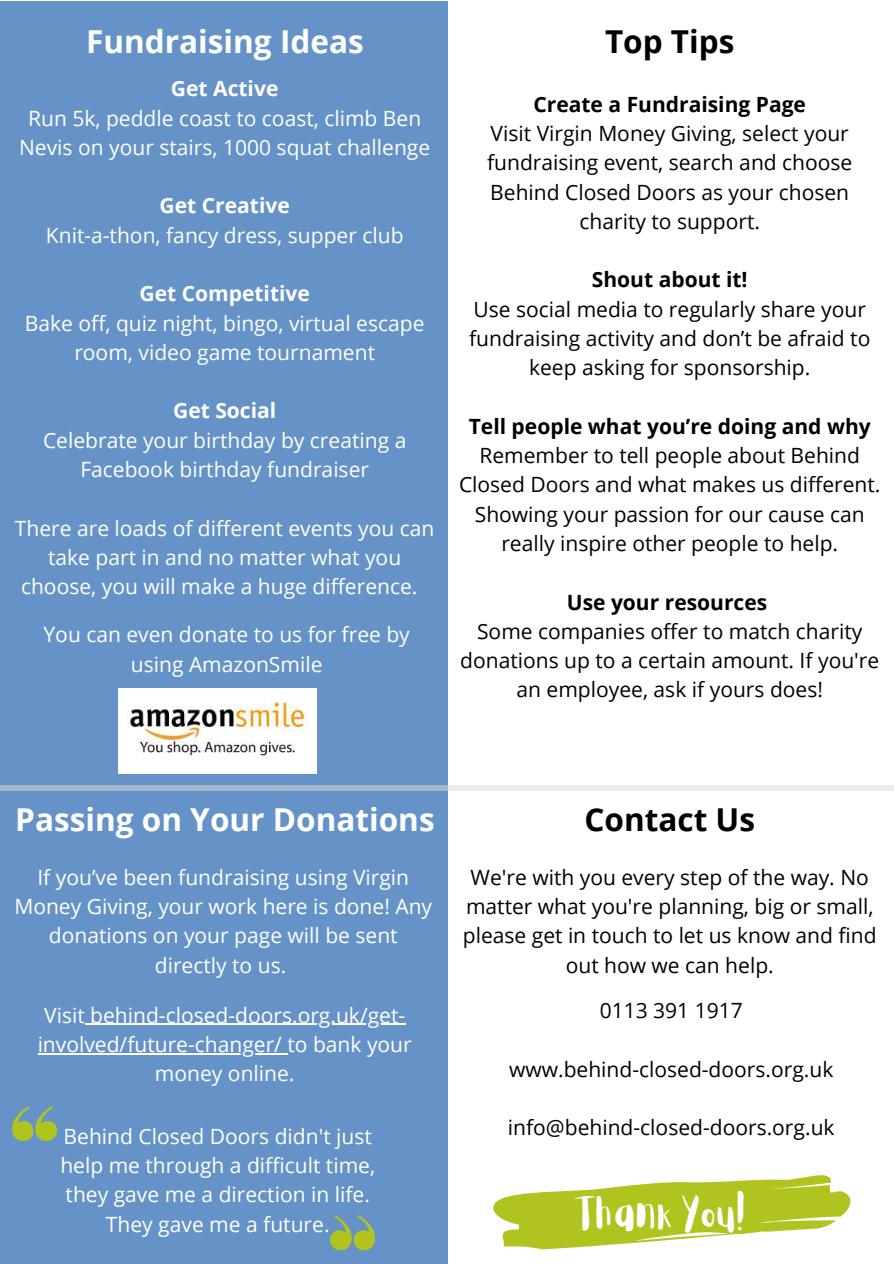
<style>
.page{position:relative;width:894px;height:1264px;background:#fff}
.page>*{position:absolute;margin:0;border:0;box-sizing:border-box;transform-origin:0 0}
.t1{font:33px "Aloja Extended";color:#fff}
.t2{font:700 31.5px "Open Sans";color:#fff}
.t3{font:700 31.5px "Open Sans";color:#000}
.t4{font:21px/29.2px "Open Sans";color:#fff;text-align:center}
.t5{font:21px/29.2px "Open Sans";color:#000;text-align:center}
.t6{font:700 21px "Open Sans";color:#000}
.t7{font:700 21px "Open Sans";color:#fff}
</style>
<div class="page">
<div style="left:0;top:1px;width:448px;height:1262px;background:#6693c7"></div>
<svg style="left:0;top:785px;width:893px;height:5px"></svg>
<svg style="left:12px;top:1106px;width:45px;height:34px"></svg>
<svg style="left:330px;top:1215px;width:44px;height:35px"></svg>
<svg style="left:493px;top:1175px;width:357px;height:74px"></svg>
<img style="left:119px;top:688px;width:198px;height:85px">
<hr style="left:85px;top:1023px;width:320px;height:1px;background:#fff">
<hr style="left:38px;top:1053px;width:249px;height:1px;background:#fff">
<h2 class="t2" style="left:86px;top:19px;width:279px">Fundraising Ideas</h2>
<h2 class="t3" style="left:604px;top:19px;width:131px">Top Tips</h2>
<p class="t7" style="left:171px;top:74px;width:109px">Get Active</p>
<p class="t4" style="left:19px;top:103px;width:412px">Run 5k, peddle coast to coast, climb Ben<br>Nevis on your stairs, 1000 squat challenge</p>
<p class="t7" style="left:159px;top:191px;width:132px">Get Creative</p>
<p class="t4" style="left:46px;top:220px;width:359px">Knit-a-thon, fancy dress, supper club</p>
<p class="t7" style="left:139px;top:279px;width:172px">Get Competitive</p>
<p class="t4" style="left:25px;top:308px;width:401px">Bake off, quiz night, bingo, virtual escape room, video game tournament</p>
<p class="t7" style="left:173px;top:396px;width:105px">Get Social</p>
<p class="t4" style="left:43px;top:425px;width:365px">Celebrate your birthday by creating a<br>Facebook birthday fundraiser</p>
<p class="t4" style="left:15px;top:513px;width:421px">There are loads of different events you can take part in and no matter what you choose, you will make a huge difference.</p>
<p class="t4" style="left:44px;top:619px;width:368px">You can even donate to us for free by using AmazonSmile</p>
<p class="t6" style="left:533px;top:89px;width:274px">Create a Fundraising Page</p>
<p class="t5" style="left:487px;top:118px;width:366px">Visit Virgin Money Giving, select your fundraising event, search and choose<br>Behind Closed Doors as your chosen charity to support.</p>
<p class="t6" style="left:591px;top:265px;width:157px">Shout about it!</p>
<p class="t5" style="left:469px;top:294px;width:402px">Use social media to regularly share your fundraising activity and don’t be afraid to keep asking for sponsorship.</p>
<p class="t6" style="left:468px;top:411px;width:403px">Tell people what you’re doing and why</p>
<p class="t5" style="left:459px;top:440px;width:423px">Remember to tell people about Behind Closed Doors and what makes us different.<br>Showing your passion for our cause can really inspire other people to help.</p>
<p class="t6" style="left:566px;top:587px;width:202px">Use your resources</p>
<p class="t5" style="left:460px;top:616px;width:420px">Some companies offer to match charity donations up to a certain amount. If you're an employee, ask if yours does!</p>
<h2 class="t2" style="left:15px;top:797px;width:421px">Passing on Your Donations</h2>
<h2 class="t3" style="left:584px;top:797px;width:172px">Contact Us</h2>
<p class="t4" style="left:14px;top:862px;width:419px">If you’ve been fundraising using Virgin<br>Money Giving, your work here is done! Any donations on your page will be sent directly to us.</p>
<p class="t5" style="left:462px;top:862px;width:415px">We're with you every step of the way. No matter what you're planning, big or small, please get in touch to let us know and find out how we can help.</p>
<p class="t4" style="left:38px;top:999px;width:375px">Visit behind-closed-doors.org.uk/get&shy;involved/future-changer/ to bank your money online.</p>
<p class="t5" style="left:599px;top:995px;width:145px">0113 391 1917</p>
<p class="t5" style="left:509px;top:1053px;width:326px">www.behind-closed-doors.org.uk</p>
<p class="t5" style="left:507px;top:1112px;width:328px">info@behind-closed-doors.org.uk</p>
<p class="t4" style="left:60px;top:1120px;width:316px">Behind Closed Doors didn't just help me through a difficult time, they gave me a direction in life.<br>They gave me a future.</p>
<h1 class="t1" style="left:579px;top:1196px;width:169px">Thank You!</h1>
</div>
